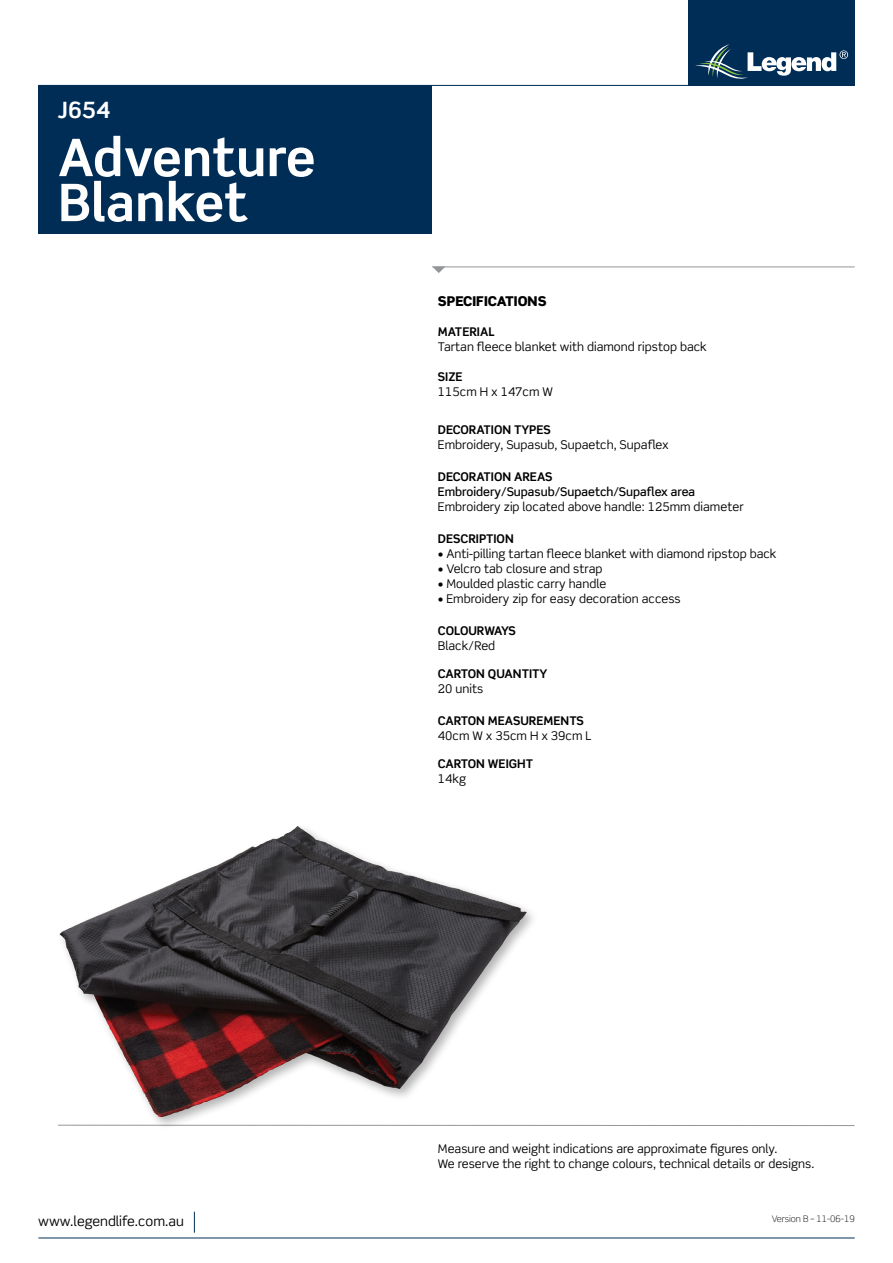
<style>
.page{position:relative;width:893px;height:1263px;background:#fff}
.page>*{position:absolute;margin:0;border:0;box-sizing:border-box;transform-origin:0 0}
.t1{font:700 51.75px/45px "Scene Std";color:#fff}
.t2{font:700 22.5px "Scene Std";color:#fff}
.t3{font:13.5px "Scene Std";color:#000}
.t4{font:900 13.5px "Scene Std";color:#000}
.t5{font:12px/15px "Scene Std";color:#000}
.t6{font:700 12px "Scene Std";color:#000}
.t7{font:500 12px "Scene Std";color:#000}
.t8{font:700 12px "Scene Std";letter-spacing:-.02em;color:#000}
.t9{font:300 9px "Scene Std";color:#000}
</style>
<div class="page">
<div style="left:38px;top:85px;width:394px;height:149px;background:#002d56"></div>
<hr style="left:58px;top:1125px;width:797px;height:1px;background:#939598">
<hr style="left:38px;top:85px;width:817px;height:1px;background:#002d56">
<hr style="left:38px;top:1237px;width:817px;height:1px;background:#002d56">
<svg style="left:194px;top:1212px;width:1px;height:21px"></svg>
<hr style="left:432px;top:267px;width:423px;height:1px;background:#939598">
<svg style="left:432px;top:267px;width:13px;height:6px"></svg>
<div style="left:688px;top:0;width:167px;height:86px;background:#002d56"></div>
<svg style="left:695px;top:44px;width:153px;height:35px"></svg>
<div style="left:56px;top:822px;width:483px;height:308px;background:#000;opacity:.3"></div>
<img style="left:59px;top:826px;width:239px;height:128px">
<h2 class="t2" style="left:58px;top:96px;width:54px">J654</h2>
<h1 class="t1" style="left:58px;top:134px;width:259px">Adventure<br>Blanket</h1>
<p class="t4" style="left:438px;top:292px;width:110px">SPECIFICATIONS</p>
<p class="t6" style="left:438px;top:324px;width:58px">MATERIAL</p>
<p class="t5" style="left:438px;top:339px;width:270px">Tartan fleece blanket with diamond ripstop back</p>
<p class="t6" style="left:438px;top:369px;width:26px">SIZE</p>
<p class="t5" style="left:438px;top:384px;width:116px">115cm H x 147cm W</p>
<p class="t6" style="left:438px;top:422px;width:114px">DECORATION TYPES</p>
<p class="t5" style="left:438px;top:437px;width:232px">Embroidery, Supasub, Supaetch, Supaflex</p>
<p class="t6" style="left:438px;top:469px;width:116px">DECORATION AREAS</p>
<p class="t7" style="left:438px;top:484px;width:259px">Embroidery/Supasub/Supaetch/Supaflex area</p>
<p class="t5" style="left:438px;top:499px;width:307px">Embroidery zip located above handle: 125mm diameter</p>
<p class="t6" style="left:438px;top:531px;width:77px">DESCRIPTION</p>
<p class="t5" style="left:438px;top:546px;width:340px">• Anti-pilling tartan fleece blanket with diamond ripstop back</p>
<p class="t5" style="left:438px;top:561px;width:166px">• Velcro tab closure and strap</p>
<p class="t5" style="left:438px;top:576px;width:170px">• Moulded plastic carry handle</p>
<p class="t5" style="left:438px;top:591px;width:244px">• Embroidery zip for easy decoration access</p>
<p class="t8" style="left:438px;top:623px;width:79px">COLOURWAYS</p>
<p class="t5" style="left:438px;top:638px;width:59px">Black/Red</p>
<p class="t6" style="left:438px;top:666px;width:111px">CARTON QUANTITY</p>
<p class="t5" style="left:438px;top:681px;width:47px">20 units</p>
<p class="t6" style="left:438px;top:713px;width:147px">CARTON MEASUREMENTS</p>
<p class="t5" style="left:438px;top:728px;width:155px">40cm W x 35cm H x 39cm L</p>
<p class="t6" style="left:438px;top:756px;width:97px">CARTON WEIGHT</p>
<p class="t5" style="left:438px;top:771px;width:30px">14kg</p>
<p class="t5" style="left:438px;top:1141px;width:378px">Measure and weight indications are approximate figures only.<br>We reserve the right to change colours, technical details or designs.</p>
<p class="t3" style="left:38px;top:1213px;width:147px">www.legendlife.com.au</p>
<p class="t9" style="left:772px;top:1213px;width:85px">Version B – 11-06-19</p>
</div>
